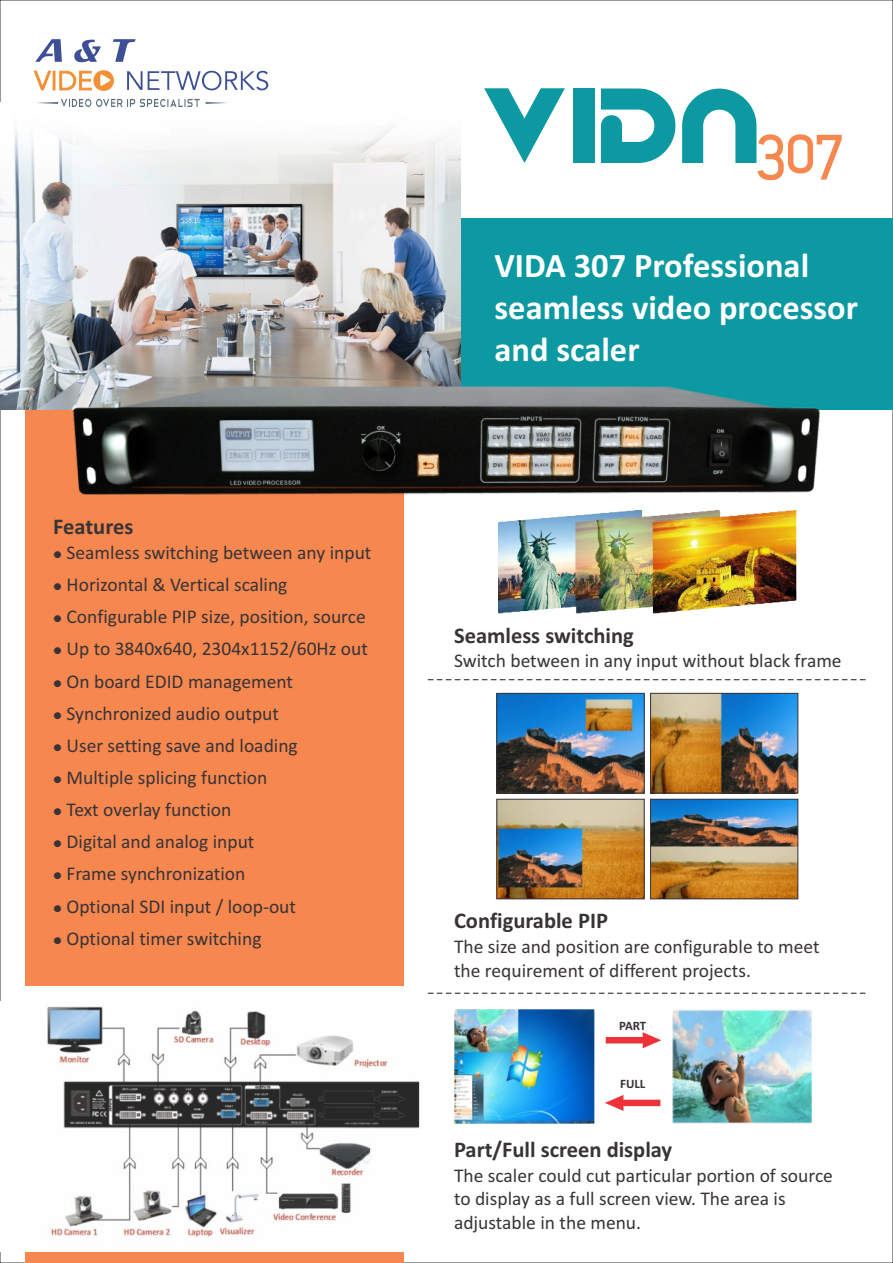
<style>
.page{position:relative;width:893px;height:1263px;background:#fff}
.page>*{position:absolute;margin:0;border:0;box-sizing:border-box;transform-origin:0 0}
.t1{font:67.5px "cibreo";color:#f5874f}
.t2{font:700 34.5px/42.2px "Calibri";color:#fff}
.t3{font:700 22.5px "Calibri";color:#383336}
.t4{font:19.5px/23.9px "Calibri";color:#383336}
.t5{font:700 12.9px "Calibri";color:#383336}
.t6{font:12px "Wingdings";color:#383336}
</style>
<div class="page">
<div style="left:26px;top:350px;width:378px;height:636px;background:#f5874f"></div>
<div style="left:26px;top:1246px;width:378px;height:17px;background:#f5874f"></div>
<div style="left:0;top:218px;width:893px;height:192px;background:#0d99a1"></div>
<img style="left:0;top:103px;width:461px;height:307px">
<img style="left:74px;top:386px;width:745px;height:108px">
<img style="left:498px;top:510px;width:298px;height:104px">
<svg style="left:682px;top:89px;width:74px;height:74px"></svg>
<svg style="left:601px;top:88px;width:74px;height:75px"></svg>
<div style="left:573px;top:89px;width:21px;height:74px;background:#0d99a1"></div>
<svg style="left:484px;top:88px;width:81px;height:75px"></svg>
<img style="left:498px;top:695px;width:145px;height:96px">
<div style="left:496px;top:693px;width:149px;height:100px;border:1px solid #383336"></div>
<img style="left:652px;top:695px;width:144px;height:96px">
<div style="left:650px;top:693px;width:148px;height:100px;border:1px solid #383336"></div>
<img style="left:498px;top:801px;width:145px;height:96px">
<div style="left:496px;top:799px;width:149px;height:100px;border:1px solid #383336"></div>
<img style="left:652px;top:801px;width:144px;height:96px">
<div style="left:650px;top:799px;width:148px;height:100px;border:1px solid #383336"></div>
<svg style="left:206px;top:102px;width:22px;height:2px"></svg>
<svg style="left:36px;top:99px;width:164px;height:8px"></svg>
<svg style="left:74px;top:40px;width:27px;height:23px"></svg>
<svg style="left:35px;top:39px;width:27px;height:23px"></svg>
<svg style="left:113px;top:39px;width:23px;height:23px"></svg>
<svg style="left:127px;top:71px;width:141px;height:19px"></svg>
<svg style="left:34px;top:70px;width:80px;height:21px"></svg>
<img style="left:454px;top:1009px;width:357px;height:114px">
<svg style="left:606px;top:1032px;width:55px;height:16px"></svg>
<svg style="left:605px;top:1095px;width:55px;height:16px"></svg>
<img style="left:26px;top:1006px;width:394px;height:245px">
<svg style="left:428px;top:679px;width:438px;height:1px"></svg>
<svg style="left:428px;top:993px;width:438px;height:1px"></svg>
<p class="t3" style="left:53px;top:517px;width:82px">Features</p>
<p class="t6" style="left:53px;top:550px;width:10px">●</p>
<p class="t4" style="left:53px;top:574px;width:236px">● Horizontal &amp; Vertical scaling</p>
<p class="t4" style="left:53px;top:606px;width:314px">● Configurable PIP size, position, source</p>
<p class="t4" style="left:53px;top:639px;width:316px">● Up to 3840x640, 2304x1152/60Hz out</p>
<p class="t4" style="left:53px;top:671px;width:241px">● On board EDID management</p>
<p class="t4" style="left:53px;top:703px;width:227px">● Synchronized audio output</p>
<p class="t4" style="left:53px;top:735px;width:246px">● User setting save and loading</p>
<p class="t4" style="left:53px;top:767px;width:216px">● Multiple splicing function</p>
<p class="t4" style="left:53px;top:799px;width:180px">● Text overlay function</p>
<p class="t4" style="left:53px;top:831px;width:203px">● Digital and analog input</p>
<p class="t4" style="left:53px;top:864px;width:194px">● Frame synchronization</p>
<p class="t4" style="left:53px;top:896px;width:244px">● Optional SDI input / loop-out</p>
<p class="t4" style="left:53px;top:928px;width:210px">● Optional timer switching</p>
<p class="t4" style="left:67px;top:542px;width:306px">Seamless switching between any input</p>
<h1 class="t1" style="left:756px;top:128px;width:89px">307</h1>
<h2 class="t2" style="left:495px;top:247px;width:365px">VIDA 307 Professional seamless video processor and scaler</h2>
<p class="t3" style="left:454px;top:626px;width:181px">Seamless switching</p>
<p class="t4" style="left:454px;top:650px;width:389px">Switch between in any input without black frame</p>
<p class="t3" style="left:454px;top:911px;width:155px">Configurable PIP</p>
<p class="t4" style="left:454px;top:936px;width:367px">The size and position are configurable to meet the requirement of different projects.</p>
<p class="t5" style="left:619px;top:1020px;width:29px">PART</p>
<p class="t5" style="left:620px;top:1078px;width:27px">FULL</p>
<p class="t3" style="left:454px;top:1140px;width:220px">Part/Full screen display</p>
<p class="t4" style="left:454px;top:1165px;width:380px">The scaler could cut particular portion of source to display as a full screen view. The area is adjustable in the menu.</p>
</div>
